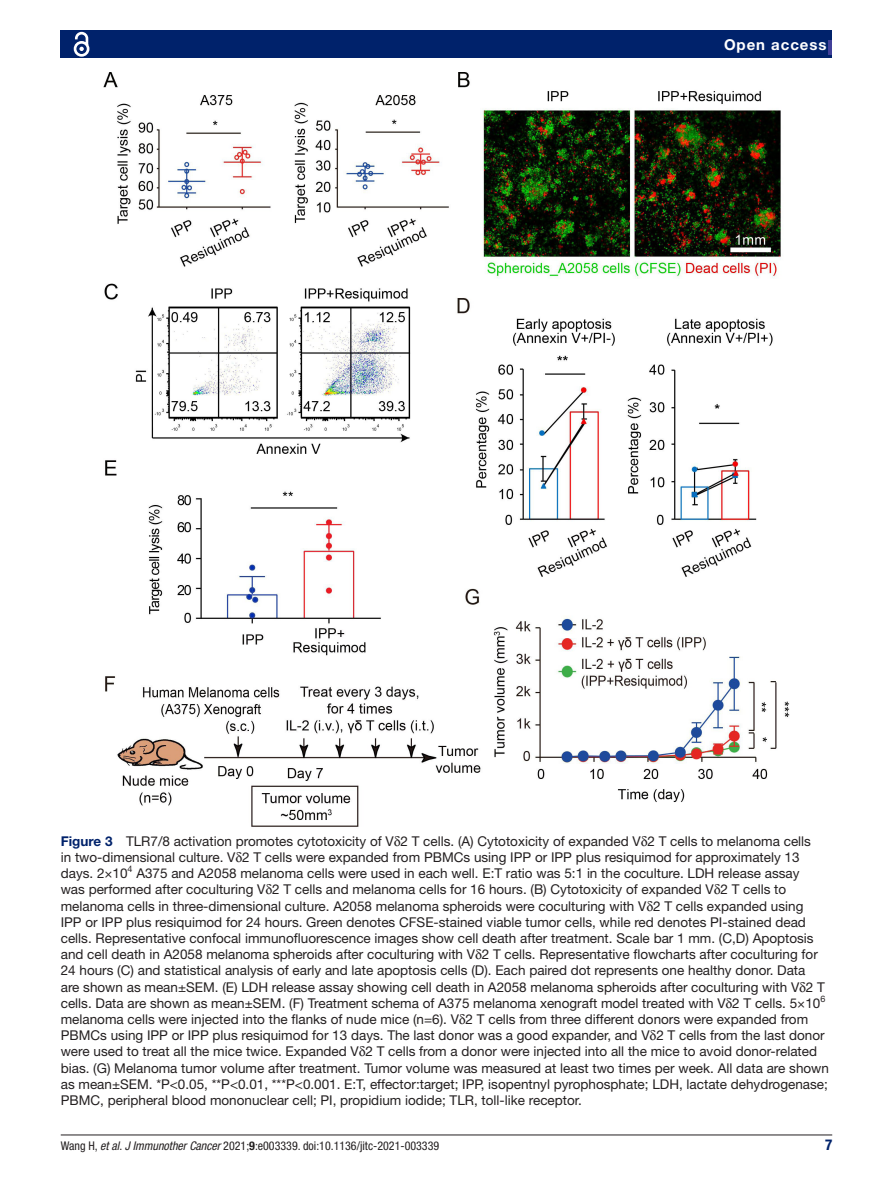
<style>
.page{position:relative;width:893px;height:1191px;background:#fff}
.page>*{position:absolute;margin:0;border:0;box-sizing:border-box;transform-origin:0 0}
.t1{font:700 15px "Helvetica Neue LT Std";letter-spacing:.065em;color:#fff}
.t2{font:700 condensed 15px "Helvetica Neue LT Std";color:#00226b}
.t3{font:13.5px/16.2px "Helvetica Neue LT Std";color:#231f20}
.t4{font:condensed 12px "Helvetica Neue LT Std";color:#231f20}
.t5{font:9px "Helvetica Neue LT Std";color:#231f20}
.s1{font-weight:700;color:#00226b}
.s2{font-style:italic}
.s3{font-weight:700}
</style>
<div class="page">
<hr style="left:61px;top:1134px;width:771px;height:1px;background:#231f20">
<div style="left:61px;top:31px;width:771px;height:27px;background:#00226b"></div>
<hr style="left:828px;top:40px;width:4px;height:15px;background:#414099">
<svg style="left:73px;top:31px;width:17px;height:26px"></svg>
<img style="left:104px;top:73px;width:685px;height:754px">
<p class="t1" style="left:724px;top:35px;width:104px">Open access</p>
<p class="t3" style="left:61px;top:832px;width:752px"><span class="s1">Figure 3</span> TLR7/8 activation promotes cytotoxicity of V 2 T cells. (A) Cytotoxicity of expanded V 2 T cells to melanoma cells in two-dimensional culture. V 2 T cells were expanded from PBMCs using IPP or IPP plus resiquimod for approximately 13 days. 2×10</p>
<p class="t5" style="left:128px;top:863px;width:6px">4</p>
<p class="t3" style="left:61px;top:865px;width:770px;text-indent:76px">A375 and A2058 melanoma cells were used in each well. E:T ratio was 5:1 in the coculture. LDH release assay<br>was performed after coculturing V 2 T cells and melanoma cells for 16 hours. (B) Cytotoxicity of expanded V 2 T cells to melanoma cells in three-dimensional culture. A2058 melanoma spheroids were coculturing with V 2 T cells expanded using<br>IPP or IPP plus resiquimod for 24 hours. Green denotes CFSE-stained viable tumor cells, while red denotes PI-stained dead cells. Representative confocal immunofluorescence images show cell death after treatment. Scale bar 1 mm. (C,D) Apoptosis and cell death in A2058 melanoma spheroids after coculturing with V 2 T cells. Representative flowcharts after coculturing for 24 hours (C) and statistical analysis of early and late apoptosis cells (D). Each paired dot represents one healthy donor. Data<br>are shown as mean±SEM. (E) LDH release assay showing cell death in A2058 melanoma spheroids after coculturing with V 2 T cells. Data are shown as mean±SEM. (F) Treatment schema of A375 melanoma xenograft model treated with V 2 T cells. 5×10<sup>6 </sup>melanoma cells were injected into the flanks of nude mice (n=6). V 2 T cells from three different donors were expanded from PBMCs using IPP or IPP plus resiquimod for 13 days. The last donor was a good expander, and V 2 T cells from the last donor were used to treat all the mice twice. Expanded V 2 T cells from a donor were injected into all the mice to avoid donor-related bias. (G) Melanoma tumor volume after treatment. Tumor volume was measured at least two times per week. All data are shown as mean±SEM. *P&lt;0.05, **P&lt;0.01, ***P&lt;0.001. E:T, effector:target; IPP, isopentnyl pyrophosphate; LDH, lactate dehydrogenase; PBMC, peripheral blood mononuclear cell; PI, propidium iodide; TLR, toll-like receptor.</p>
<p class="t4" style="left:61px;top:1138px;width:380px">Wang H, <span class="s2">et al</span>. <span class="s2">J Immunother Cancer</span> 2021;<span class="s3">9</span>:e003339. doi:10.1136/jitc-2021-003339</p>
<p class="t2" style="left:825px;top:1135px;width:9px">7</p>
</div>
